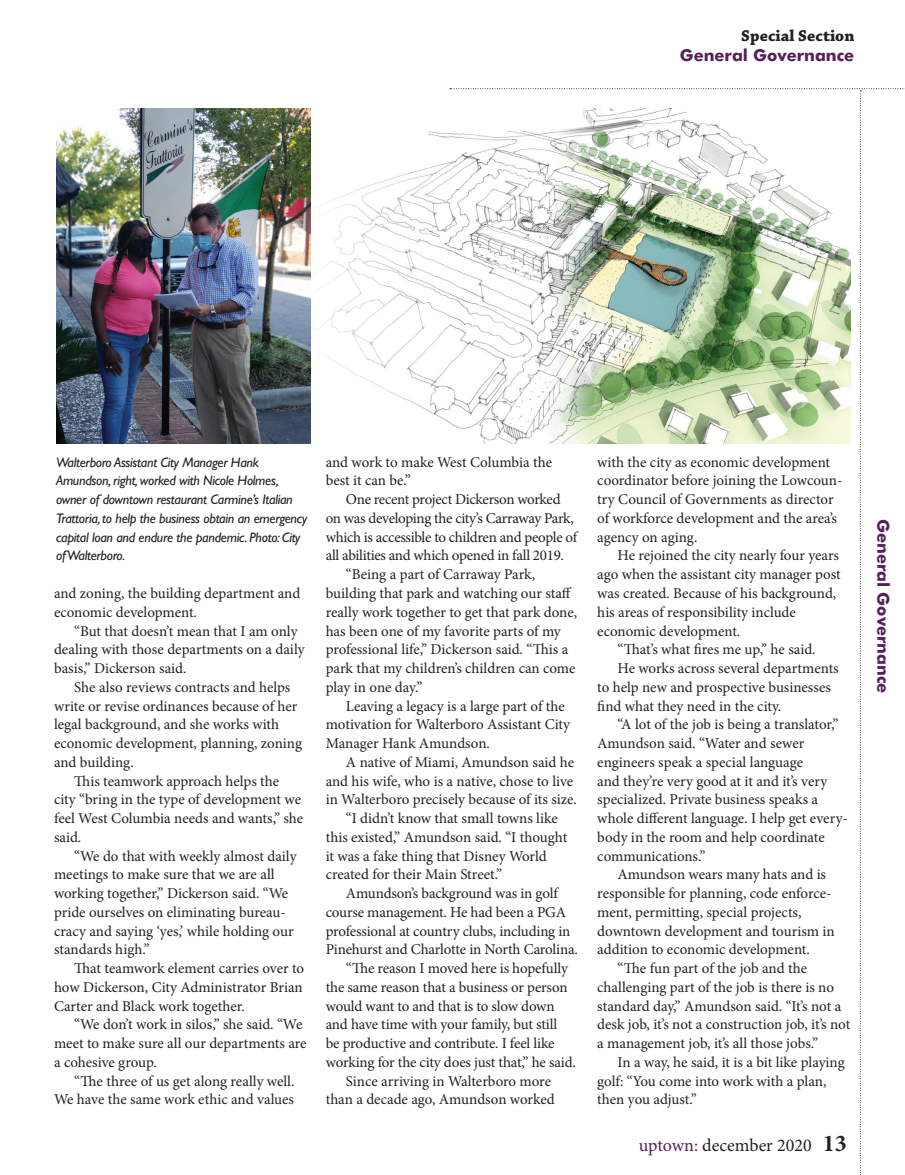
<style>
.page{position:relative;width:905px;height:1175px;background:#fff}
.page>*{position:absolute;margin:0;border:0;box-sizing:border-box;transform-origin:0 0}
.t1{font:18px "Minion Pro";color:#231f20}
.t2{font:700 16.5px "Futura BT";color:#571f59}
.t3{font:700 16.5px "Chaparral Pro";letter-spacing:.005em;color:#231f20}
.t4{font:15px/18.8px "Minion Pro";letter-spacing:-.005em;color:#231f20}
.t5{font:15px "Minion Pro";letter-spacing:-.025em;color:#231f20}
.t6{font:italic 13.8px/18.8px "Gill Sans Std";letter-spacing:-.02em;color:#231f20}
.s1{color:#571f59}
.s2{font-weight:700;font-size:24px}
</style>
<div class="page">
<img style="left:310px;top:109px;width:540px;height:335px">
<img style="left:56px;top:109px;width:254px;height:335px">
<p class="t3" style="left:741px;top:26px;width:115px">Special Section</p>
<p class="t2" style="left:679px;top:45px;width:176px">General Governance</p>
<p class="t6" style="left:56px;top:453px;width:253px">Walterboro Assistant City Manager Hank Amundson, right, worked with Nicole Holmes, owner of downtown restaurant Carmine’s Italian Trattoria, to help the business obtain an emergency capital loan and endure the pandemic. Photo: City of Walterboro.</p>
<p class="t4" style="left:54px;top:584px;width:248px">and zoning, the building department and economic development.</p>
<p class="t4" style="left:54px;top:621px;width:252px;text-indent:20px">“But that doesn’t mean that I am only dealing with those departments on a daily basis,” Dickerson said.</p>
<p class="t4" style="left:74px;top:677px;width:218px">She also reviews contracts and helps</p>
<p class="t4" style="left:54px;top:696px;width:245px">write or revise ordinances because of her</p>
<p class="t4" style="left:54px;top:715px;width:227px">legal background, and she works with</p>
<p class="t4" style="left:54px;top:734px;width:249px">economic development, planning, zoning</p>
<p class="t4" style="left:54px;top:752px;width:81px">and building.</p>
<p class="t4" style="left:74px;top:771px;width:206px">This teamwork approach helps the</p>
<p class="t4" style="left:54px;top:790px;width:248px">city “bring in the type of development we</p>
<p class="t4" style="left:54px;top:809px;width:251px">feel West Columbia needs and wants,” she</p>
<p class="t4" style="left:54px;top:827px;width:29px">said.</p>
<p class="t4" style="left:74px;top:846px;width:224px">“We do that with weekly almost daily</p>
<p class="t4" style="left:54px;top:865px;width:222px">meetings to make sure that we are all</p>
<p class="t4" style="left:54px;top:884px;width:236px">working together,” Dickerson said. “We</p>
<p class="t4" style="left:54px;top:902px;width:233px">pride ourselves on eliminating bureau-</p>
<p class="t4" style="left:54px;top:921px;width:241px">cracy and saying ‘yes,’ while holding our</p>
<p class="t4" style="left:54px;top:940px;width:97px">standards high.”</p>
<p class="t4" style="left:74px;top:959px;width:231px">That teamwork element carries over to</p>
<p class="t4" style="left:54px;top:977px;width:250px">how Dickerson, City Administrator Brian</p>
<p class="t4" style="left:54px;top:996px;width:192px">Carter and Black work together.</p>
<p class="t4" style="left:74px;top:1015px;width:230px">“We don’t work in silos,” she said. “We</p>
<p class="t4" style="left:54px;top:1034px;width:254px">meet to make sure all our departments are</p>
<p class="t4" style="left:54px;top:1052px;width:104px">a cohesive group.</p>
<p class="t4" style="left:74px;top:1071px;width:222px">“The three of us get along really well.</p>
<p class="t4" style="left:54px;top:1090px;width:241px">We have the same work ethic and values</p>
<p class="t4" style="left:326px;top:452px;width:228px">and work to make West Columbia the best it can be.”</p>
<p class="t5" style="left:346px;top:489px;width:216px">One recent project Dickerson worked</p>
<p class="t5" style="left:326px;top:508px;width:250px">on was developing the city’s Carraway Park,</p>
<p class="t4" style="left:326px;top:527px;width:253px">which is accessible to children and people of</p>
<p class="t4" style="left:326px;top:546px;width:240px">all abilities and which opened in fall 2019.</p>
<p class="t4" style="left:346px;top:565px;width:191px">“Being a part of Carraway Park,</p>
<p class="t4" style="left:326px;top:584px;width:247px">building that park and watching our staff</p>
<p class="t4" style="left:326px;top:602px;width:253px">really work together to get that park done,</p>
<p class="t4" style="left:326px;top:621px;width:237px">has been one of my favorite parts of my</p>
<p class="t4" style="left:326px;top:640px;width:244px">professional life,” Dickerson said. “This a</p>
<p class="t4" style="left:326px;top:659px;width:251px">park that my children’s children can come</p>
<p class="t4" style="left:326px;top:677px;width:98px">play in one day.”</p>
<p class="t4" style="left:346px;top:696px;width:220px">Leaving a legacy is a large part of the</p>
<p class="t4" style="left:326px;top:715px;width:246px">motivation for Walterboro Assistant City</p>
<p class="t4" style="left:326px;top:734px;width:166px">Manager Hank Amundson.</p>
<p class="t4" style="left:346px;top:752px;width:230px">A native of Miami, Amundson said he</p>
<p class="t4" style="left:326px;top:771px;width:249px">and his wife, who is a native, chose to live</p>
<p class="t4" style="left:326px;top:790px;width:253px">in Walterboro precisely because of its size.</p>
<p class="t4" style="left:346px;top:809px;width:213px">“I didn’t know that small towns like</p>
<p class="t4" style="left:326px;top:827px;width:243px">this existed,” Amundson said. “I thought</p>
<p class="t4" style="left:326px;top:846px;width:223px">it was a fake thing that Disney World</p>
<p class="t4" style="left:326px;top:865px;width:178px">created for their Main Street.”</p>
<p class="t4" style="left:346px;top:884px;width:213px">Amundson’s background was in golf</p>
<p class="t4" style="left:326px;top:902px;width:242px">course management. He had been a PGA</p>
<p class="t4" style="left:326px;top:921px;width:246px">professional at country clubs, including in</p>
<p class="t4" style="left:326px;top:940px;width:254px">Pinehurst and Charlotte in North Carolina.</p>
<p class="t4" style="left:346px;top:959px;width:223px">“The reason I moved here is hopefully</p>
<p class="t4" style="left:326px;top:977px;width:243px">the same reason that a business or person</p>
<p class="t4" style="left:326px;top:996px;width:230px">would want to and that is to slow down</p>
<p class="t4" style="left:326px;top:1015px;width:233px">and have time with your family, but still</p>
<p class="t4" style="left:326px;top:1034px;width:230px">be productive and contribute. I feel like</p>
<p class="t4" style="left:326px;top:1052px;width:251px">working for the city does just that,” he said.</p>
<p class="t4" style="left:346px;top:1071px;width:207px">Since arriving in Walterboro more</p>
<p class="t4" style="left:326px;top:1090px;width:230px">than a decade ago, Amundson worked</p>
<p class="t4" style="left:597px;top:452px;width:246px">with the city as economic development coordinator before joining the Lowcoun&shy;try Council of Governments as director of workforce development and the area’s agency on aging.</p>
<p class="t4" style="left:617px;top:546px;width:223px">He rejoined the city nearly four years</p>
<p class="t4" style="left:597px;top:565px;width:245px">ago when the assistant city manager post</p>
<p class="t4" style="left:597px;top:584px;width:240px">was created. Because of his background,</p>
<p class="t4" style="left:597px;top:602px;width:200px">his areas of responsibility include</p>
<p class="t4" style="left:597px;top:621px;width:144px">economic development.</p>
<p class="t4" style="left:617px;top:640px;width:199px">“That’s what fires me up,” he said.</p>
<p class="t4" style="left:617px;top:659px;width:223px">He works across several departments</p>
<p class="t4" style="left:597px;top:677px;width:235px">to help new and prospective businesses</p>
<p class="t4" style="left:597px;top:696px;width:185px">find what they need in the city.</p>
<p class="t4" style="left:617px;top:715px;width:222px">“A lot of the job is being a translator,”</p>
<p class="t4" style="left:597px;top:734px;width:208px">Amundson said. “Water and sewer</p>
<p class="t4" style="left:597px;top:752px;width:207px">engineers speak a special language</p>
<p class="t4" style="left:597px;top:771px;width:231px">and they’re very good at it and it’s very</p>
<p class="t4" style="left:597px;top:790px;width:222px">specialized. Private business speaks a</p>
<p class="t4" style="left:597px;top:809px;width:252px">whole different language. I help get every-</p>
<p class="t4" style="left:597px;top:827px;width:229px">body in the room and help coordinate</p>
<p class="t4" style="left:597px;top:846px;width:110px">communications.”</p>
<p class="t4" style="left:617px;top:865px;width:210px">Amundson wears many hats and is</p>
<p class="t4" style="left:597px;top:884px;width:236px">responsible for planning, code enforce-</p>
<p class="t4" style="left:597px;top:902px;width:206px">ment, permitting, special projects,</p>
<p class="t4" style="left:597px;top:921px;width:239px">downtown development and tourism in</p>
<p class="t4" style="left:597px;top:940px;width:214px">addition to economic development.</p>
<p class="t4" style="left:617px;top:959px;width:191px">“The fun part of the job and the</p>
<p class="t4" style="left:597px;top:977px;width:238px">challenging part of the job is there is no</p>
<p class="t4" style="left:597px;top:996px;width:245px">standard day,” Amundson said. “It’s not a</p>
<p class="t4" style="left:597px;top:1015px;width:254px">desk job, it’s not a construction job, it’s not</p>
<p class="t4" style="left:597px;top:1034px;width:222px">a management job, it’s all those jobs.”</p>
<p class="t4" style="left:617px;top:1052px;width:229px">In a way, he said, it is a bit like playing</p>
<p class="t4" style="left:597px;top:1071px;width:231px">golf: “You come into work with a plan,</p>
<p class="t4" style="left:597px;top:1090px;width:101px">then you adjust.”</p>
<p class="t1" style="left:639px;top:1133px;width:209px"><span class="s1">uptown:</span> december 2020 <span class="s2">13</span></p>
<p class="t2" style="left:893px;top:519px;width:176px;rotate:90deg">General Governance</p>
</div>
